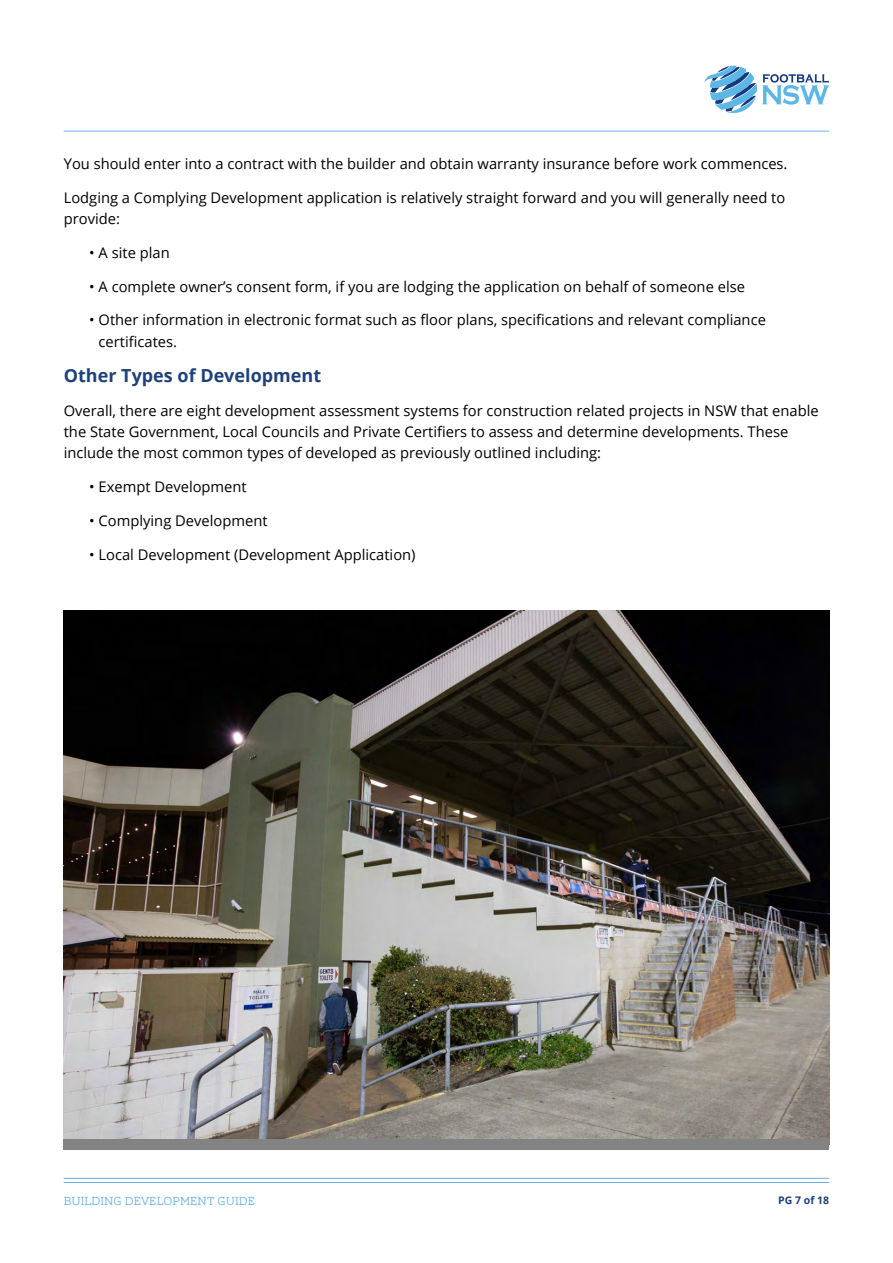
<style>
.page{position:relative;width:893px;height:1263px;background:#fff}
.page>*{position:absolute;margin:0;border:0;box-sizing:border-box;transform-origin:0 0}
.t1{font:700 18px "Open Sans";color:#1e417b}
.t2{font:14.7px/21.1px "Open Sans";color:#000}
.t3{font:300 12px "AW Conqueror Slab";color:#68b2e8}
.t4{font:700 10.5px "Open Sans";color:#1e417b}
</style>
<div class="page">
<hr style="left:64px;top:1182px;width:765px;height:1px;background:#68b2e8">
<hr style="left:64px;top:131px;width:765px;height:1px;background:#68b2e8">
<hr style="left:64px;top:1178px;width:765px;height:1px;background:#68b2e8">
<svg style="left:704px;top:66px;width:125px;height:47px"></svg>
<img style="left:64px;top:610px;width:765px;height:530px">
<div style="left:64px;top:1140px;width:765px;height:10px;background:#848383"></div>
<p class="t2" style="left:64px;top:152px;width:725px">You should enter into a contract with the builder and obtain warranty insurance before work commences.</p>
<p class="t2" style="left:64px;top:186px;width:723px">Lodging a Complying Development application is relatively straight forward and you will generally need to provide:</p>
<p class="t2" style="left:89px;top:241px;width:82px">• A site plan</p>
<p class="t2" style="left:89px;top:275px;width:657px">• A complete owner’s consent form, if you are lodging the application on behalf of someone else</p>
<p class="t2" style="left:99px;top:309px;width:669px;text-indent:-9px">• Other information in electronic format such as floor plans, specifications and relevant compliance certificates.</p>
<p class="t1" style="left:64px;top:363px;width:259px">Other Types of Development</p>
<p class="t2" style="left:64px;top:399px;width:756px">Overall, there are eight development assessment systems for construction related projects in NSW that enable the State Government, Local Councils and Private Certifiers to assess and determine developments. These include the most common types of developed as previously outlined including:</p>
<p class="t2" style="left:89px;top:476px;width:159px">• Exempt Development</p>
<p class="t2" style="left:89px;top:510px;width:180px">• Complying Development</p>
<p class="t2" style="left:89px;top:543px;width:328px">• Local Development (Development Application)</p>
<p class="t3" style="left:64px;top:1194px;width:193px">BUILDING DEVELOPMENT GUIDE</p>
<p class="t4" style="left:778px;top:1192px;width:52px">PG 7 of 18</p>
</div>
